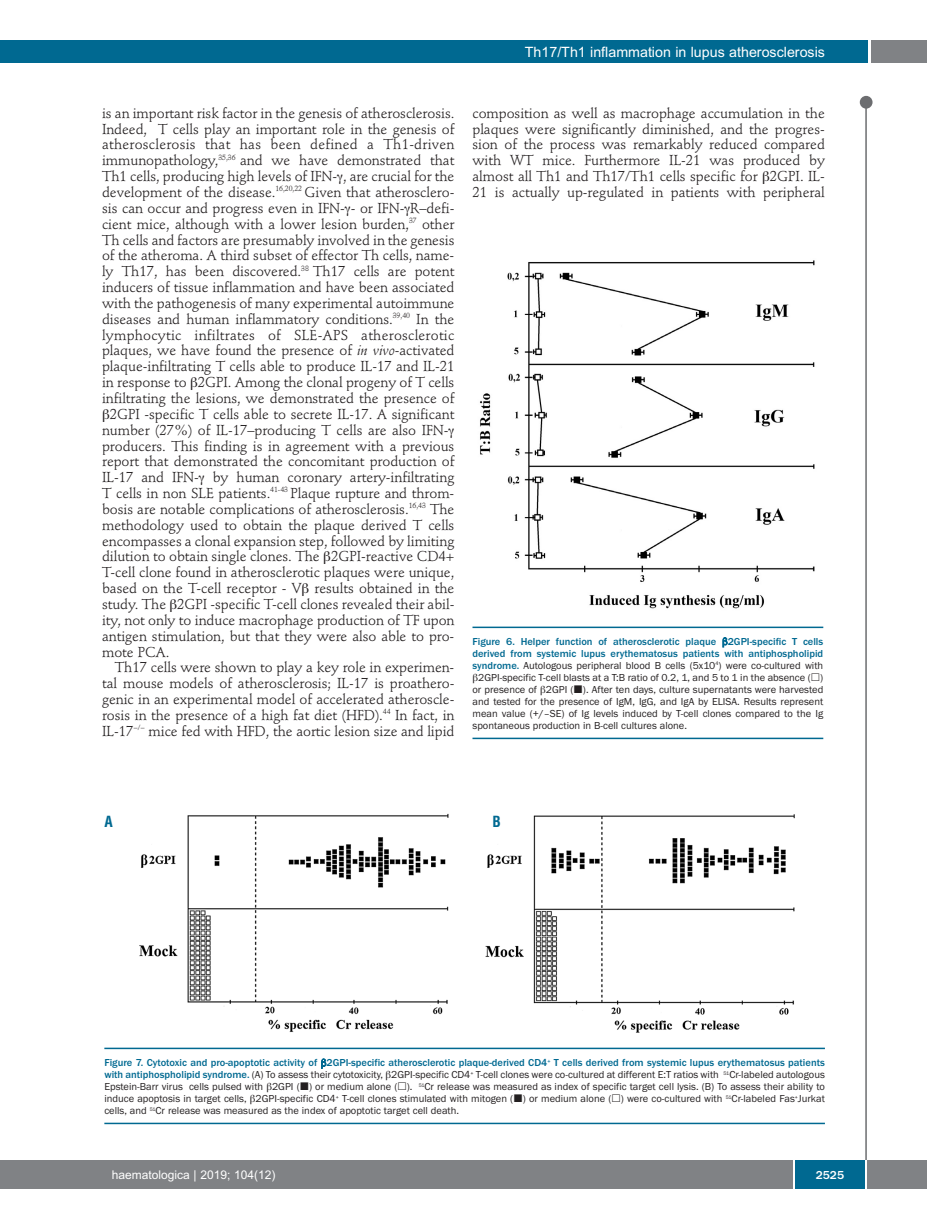
<style>
.page{position:relative;width:927px;height:1225px;background:#fff}
.page>*{position:absolute;margin:0;border:0;box-sizing:border-box;transform-origin:0 0}
.t1{font:700 condensed 15px "Helvetica";color:#006991}
.t2{font:14.25px/15.9px "Stempel Schneidler";letter-spacing:-.005em;color:#231f20;text-align:justify}
.t3{font:14.25px "Stempel Schneidler";letter-spacing:.015em;color:#231f20}
.t4{font:14.25px "Arial";color:#fff}
.t5{font:12px "Arial";color:#fff}
.t6{font:500 12px "Franklin Gothic";color:#fff}
.t7{font:10.5px/12px "Franklin Gothic";color:#231f20;text-align:justify}
.t8{font:500 10.5px "Franklin Gothic";color:#006991}
.s1{font-style:italic}
.s2{font-weight:500;color:#006991}
</style>
<div class="page">
<div style="left:860px;top:96px;width:12px;height:13px;background:#6c6d70;border-radius:50%"></div>
<hr style="left:865px;top:98px;width:2px;height:1062px;background:#6c6d70">
<div style="left:871px;top:40px;width:56px;height:22px;background:#808285"></div>
<div style="left:18px;top:40px;width:849px;height:22px;background:#006991"></div>
<div style="left:17px;top:1160px;width:910px;height:28px;background:#808285"></div>
<div style="left:795px;top:1160px;width:70px;height:28px;background:#006991"></div>
<hr style="left:793px;top:1160px;width:2px;height:28px;background:#fff">
<hr style="left:865px;top:1160px;width:2px;height:28px;background:#fff">
<div style="left:0;top:40px;width:19px;height:22px;background:#006991"></div>
<div style="left:0;top:1160px;width:18px;height:28px;background:#808285"></div>
<img style="left:480px;top:260px;width:335px;height:349px">
<hr style="left:472px;top:626px;width:351px;height:2px;background:#006991">
<hr style="left:472px;top:737px;width:351px;height:2px;background:#006991">
<img style="left:139px;top:813px;width:656px;height:220px">
<hr style="left:104px;top:1047px;width:721px;height:2px;background:#006991">
<hr style="left:104px;top:1122px;width:721px;height:2px;background:#006991">
<p class="t4" style="left:525px;top:44px;width:302px">Th17/Th1 inflammation in lupus atherosclerosis</p>
<p class="t2" style="left:102px;top:106px;width:354px">is an important risk factor in the genesis of atherosclerosis.</p>
<p class="t2" style="left:102px;top:122px;width:354px">Indeed, T cells play an important role in the genesis of</p>
<p class="t3" style="left:102px;top:139px;width:354px">atherosclerosis that has been defined a Th1-driven</p>
<p class="t2" style="left:102px;top:154px;width:354px">immunopathology,<sup>35,36</sup> and we have demonstrated that</p>
<p class="t2" style="left:102px;top:170px;width:354px">Th1 cells, producing high levels of IFN- , are crucial for the</p>
<p class="t2" style="left:102px;top:185px;width:354px">development of the disease.<sup>16,20,22</sup> Given that atherosclero-</p>
<p class="t2" style="left:102px;top:201px;width:354px">sis can occur and progress even in IFN- - or IFN- R–defi-</p>
<p class="t2" style="left:102px;top:217px;width:354px">cient mice, although with a lower lesion burden,<sup>37</sup> other</p>
<p class="t2" style="left:102px;top:233px;width:354px">Th cells and factors are presumably involved in the genesis</p>
<p class="t2" style="left:102px;top:249px;width:354px">of the atheroma. A third subset of effector Th cells, name-</p>
<p class="t2" style="left:102px;top:265px;width:354px">ly Th17, has been discovered.<sup>38</sup> Th17 cells are potent</p>
<p class="t2" style="left:102px;top:280px;width:354px">inducers of tissue inflammation and have been associated</p>
<p class="t2" style="left:102px;top:296px;width:354px">with the pathogenesis of many experimental autoimmune</p>
<p class="t2" style="left:102px;top:312px;width:354px">diseases and human inflammatory conditions.<sup>39,40</sup> In the</p>
<p class="t3" style="left:102px;top:329px;width:354px">lymphocytic infiltrates of SLE-APS atherosclerotic</p>
<p class="t2" style="left:102px;top:344px;width:354px">plaques, we have found the presence of <span class="s1">in vivo</span>-activated</p>
<p class="t2" style="left:102px;top:360px;width:354px">plaque-infiltrating T cells able to produce IL-17 and IL-21</p>
<p class="t2" style="left:102px;top:376px;width:354px">in response to 2GPI. Among the clonal progeny of T cells</p>
<p class="t2" style="left:102px;top:391px;width:354px">infiltrating the lesions, we demonstrated the presence of</p>
<p class="t2" style="left:110px;top:407px;width:346px">2GPI -specific T cells able to secrete IL-17. A significant</p>
<p class="t2" style="left:102px;top:423px;width:348px">number (27%) of IL-17–producing T cells are also IFN-</p>
<p class="t2" style="left:102px;top:439px;width:354px">producers. This finding is in agreement with a previous</p>
<p class="t2" style="left:102px;top:455px;width:354px">report that demonstrated the concomitant production of</p>
<p class="t2" style="left:102px;top:471px;width:354px">IL-17 and IFN- by human coronary artery-infiltrating</p>
<p class="t2" style="left:102px;top:486px;width:354px">T cells in non SLE patients.<sup>41-43</sup> Plaque rupture and throm-</p>
<p class="t2" style="left:102px;top:502px;width:354px">bosis are notable complications of atherosclerosis.<sup>16,43</sup> The</p>
<p class="t2" style="left:102px;top:518px;width:354px">methodology used to obtain the plaque derived T cells</p>
<p class="t2" style="left:102px;top:534px;width:354px">encompasses a clonal expansion step, followed by limiting</p>
<p class="t2" style="left:102px;top:550px;width:354px">dilution to obtain single clones. The 2GPI-reactive CD4+</p>
<p class="t2" style="left:102px;top:566px;width:354px">T-cell clone found in atherosclerotic plaques were unique,</p>
<p class="t2" style="left:102px;top:582px;width:354px">based on the T-cell receptor - V results obtained in the</p>
<p class="t2" style="left:102px;top:597px;width:354px">study. The 2GPI -specific T-cell clones revealed their abil-</p>
<p class="t2" style="left:102px;top:613px;width:354px">ity, not only to induce macrophage production of TF upon</p>
<p class="t2" style="left:102px;top:629px;width:354px">antigen stimulation, but that they were also able to pro-</p>
<p class="t2" style="left:102px;top:645px;width:69px">mote PCA.</p>
<p class="t2" style="left:115px;top:661px;width:341px">Th17 cells were shown to play a key role in experimen-</p>
<p class="t2" style="left:102px;top:677px;width:354px">tal mouse models of atherosclerosis; IL-17 is proathero-</p>
<p class="t2" style="left:102px;top:692px;width:354px">genic in an experimental model of accelerated atheroscle-</p>
<p class="t2" style="left:102px;top:708px;width:354px">rosis in the presence of a high fat diet (HFD).<sup>44</sup> In fact, in</p>
<p class="t2" style="left:102px;top:724px;width:354px">IL-17<sup>−/−</sup> mice fed with HFD, the aortic lesion size and lipid</p>
<p class="t2" style="left:472px;top:106px;width:354px">composition as well as macrophage accumulation in the plaques were significantly diminished, and the progres&shy;sion of the process was remarkably reduced compared with WT mice. Furthermore IL-21 was produced by almost all Th1 and Th17/Th1 cells specific for 2GPI. IL-21 is actually up-regulated in patients with peripheral</p>
<p class="t8" style="left:472px;top:635px;width:352px">Figure 6. Helper function of atherosclerotic plaque 2GPI-specific T cells</p>
<p class="t8" style="left:472px;top:647px;width:352px">derived from systemic lupus erythematosus patients with antiphospholipid</p>
<p class="t7" style="left:472px;top:659px;width:352px"><span class="s2">syndrome.</span> Autologous peripheral blood B cells (5x10<sup>4</sup>) were co-cultured with</p>
<p class="t7" style="left:478px;top:671px;width:346px">2GPI-specific T-cell blasts at a T:B ratio of 0.2, 1, and 5 to 1 in the absence ( )</p>
<p class="t7" style="left:472px;top:683px;width:352px">or presence of 2GPI ( ). After ten days, culture supernatants were harvested</p>
<p class="t7" style="left:472px;top:695px;width:352px">and tested for the presence of IgM, IgG, and IgA by ELISA. Results represent</p>
<p class="t7" style="left:472px;top:707px;width:352px">mean value (+/–SE) of Ig levels induced by T-cell clones compared to the Ig</p>
<p class="t7" style="left:472px;top:719px;width:216px">spontaneous production in B-cell cultures alone.</p>
<p class="t1" style="left:104px;top:813px;width:10px">A</p>
<p class="t1" style="left:492px;top:813px;width:10px">B</p>
<p class="t7" style="left:104px;top:1056px;width:722px"><span class="s2">Figure 7. Cytotoxic and pro-apoptotic activity of 2GPI-specific atherosclerotic plaque-derived CD4</span><sup>+</sup> <span class="s2">T cells derived from systemic lupus erythematosus patients with antiphospholipid syndrome.</span> (A) To assess their cytotoxicity, 2GPI-specific CD4<sup>+</sup> T-cell clones were co-cultured at different E:T ratios with <sup>51</sup>Cr-labeled autologous Epstein-Barr virus cells pulsed with 2GPI ( ) or medium alone ( ). <sup>51</sup>Cr release was measured as index of specific target cell lysis. (B) To assess their ability to induce apoptosis in target cells, 2GPI-specific CD4<sup>+</sup> T-cell clones stimulated with mitogen ( ) or medium alone ( ) were co-cultured with <sup>51</sup>Cr-labeled Fas<sup>+</sup>Jurkat cells, and <sup>51</sup>Cr release was measured as the index of apoptotic target cell death.</p>
<p class="t5" style="left:112px;top:1167px;width:165px">haematologica | 2019; 104(12)</p>
<p class="t6" style="left:816px;top:1167px;width:30px">2525</p>
</div>
